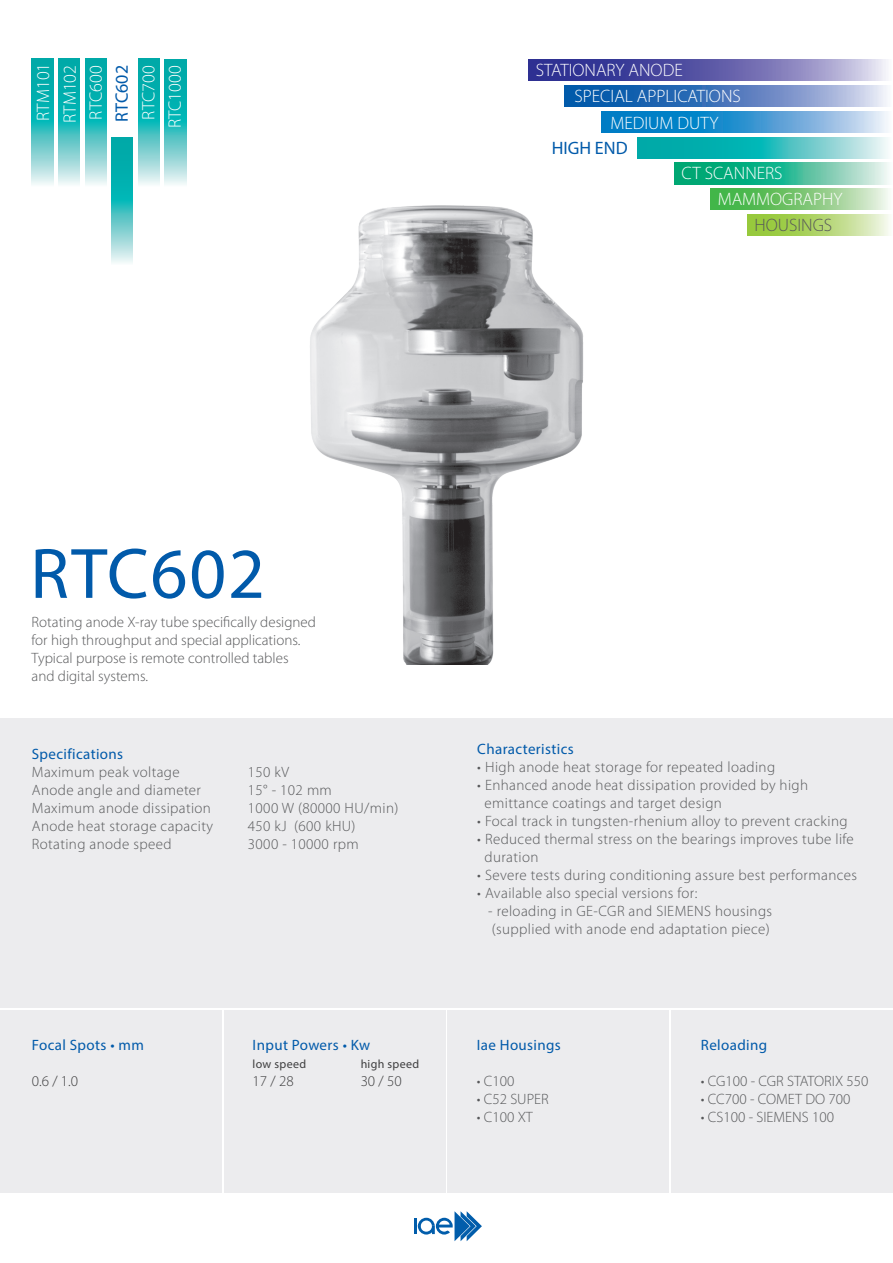
<style>
.page{position:relative;width:893px;height:1263px;background:#fff}
.page>*{position:absolute;margin:0;border:0;box-sizing:border-box;transform-origin:0 0}
.t1{font:72px "Myriad Pro";letter-spacing:.025em;color:#015aaa}
.t2{font:300 18px/25.8px "Myriad Pro";color:#fff}
.t3{font:18px "Myriad Pro";color:#015aaa}
.t4{font:300 18px "Myriad Pro";color:#57585a}
.t5{font:300 15px/18px "Myriad Pro";letter-spacing:.025em;color:#57585a}
.t6{font:300 15px/18px "Myriad Pro";color:#57585a}
.t7{font:15px "Myriad Pro";letter-spacing:.025em;color:#015aaa}
.t8{font:300 15px "Myriad Pro";color:#3e3e3f}
.t9{font:12px "Myriad Pro";letter-spacing:.025em;color:#3e3e3f}
</style>
<div class="page">
<div style="left:0;top:718px;width:893px;height:289px;background:#ececee"></div>
<div style="left:0;top:1009px;width:221px;height:183px;background:#ececee"></div>
<div style="left:672px;top:1009px;width:221px;height:183px;background:#ececee"></div>
<div style="left:224px;top:1009px;width:221px;height:183px;background:#ececee"></div>
<div style="left:448px;top:1009px;width:221px;height:183px;background:#ececee"></div>
<hr style="left:414px;top:1218px;width:3px;height:16px;background:#015dab">
<svg style="left:418px;top:1211px;width:64px;height:30px"></svg>
<img style="left:310px;top:205px;width:273px;height:460px">
<svg style="left:601px;top:111px;width:287px;height:21px;background:#489ed4"></svg>
<svg style="left:638px;top:137px;width:250px;height:21px;background:#42c1c1"></svg>
<svg style="left:674px;top:163px;width:215px;height:21px;background:#46bf9c"></svg>
<svg style="left:711px;top:189px;width:177px;height:21px;background:#82ca7e"></svg>
<svg style="left:747px;top:214px;width:142px;height:22px;background:#b6d878"></svg>
<svg style="left:565px;top:85px;width:322px;height:22px;background:#5684c1"></svg>
<svg style="left:528px;top:60px;width:358px;height:21px;background:#6968af"></svg>
<svg style="left:32px;top:59px;width:21px;height:126px;background:#43c1c1"></svg>
<svg style="left:58px;top:59px;width:22px;height:126px;background:#43c1c1"></svg>
<svg style="left:85px;top:59px;width:21px;height:126px;background:#43c1c1"></svg>
<svg style="left:112px;top:138px;width:21px;height:125px;background:#42c1c1"></svg>
<svg style="left:138px;top:59px;width:21px;height:126px;background:#43c1c1"></svg>
<svg style="left:165px;top:59px;width:21px;height:126px;background:#42c1c1"></svg>
<p class="t2" style="left:30px;top:123px;width:62px;line-height:26.7px;rotate:-90deg">RTM101<br>RTM102</p>
<p class="t2" style="left:135px;top:128px;width:64px;line-height:26.4px;text-align:center;rotate:-90deg">RTC700<br>RTC1000</p>
<p class="t2" style="left:83px;top:119px;width:55px;rotate:-90deg">RTC600</p>
<p class="t3" style="left:111px;top:122px;width:58px;rotate:-90deg">RTC602</p>
<p class="t2" style="left:536px;top:57px;width:148px">STATIONARY ANODE</p>
<p class="t2" style="left:574px;top:83px;width:168px">SPECIAL APPLICATIONS</p>
<p class="t2" style="left:610px;top:110px;width:110px">MEDIUM DUTY</p>
<p class="t3" style="left:552px;top:137px;width:77px">HIGH END</p>
<p class="t2" style="left:718px;top:160px;width:126px;text-indent:-37px">CT SCANNERS<br>MAMMOGRAPHY</p>
<p class="t4" style="left:754px;top:214px;width:79px">HOUSINGS</p>
<h1 class="t1" style="left:30px;top:529px;width:236px">RTC602</h1>
<p class="t6" style="left:32px;top:612px;width:286px">Rotating anode X-ray tube specifically designed for high throughput and special applications.<br>Typical purpose is remote controlled tables<br>and digital systems.</p>
<p class="t7" style="left:32px;top:745px;width:93px">Specifications</p>
<p class="t5" style="left:32px;top:763px;width:149px">Maximum peak voltage</p>
<p class="t5" style="left:248px;top:763px;width:43px">150 kV</p>
<p class="t5" style="left:32px;top:781px;width:171px">Anode angle and diameter</p>
<p class="t5" style="left:248px;top:781px;width:86px">15° - 102 mm</p>
<p class="t5" style="left:32px;top:799px;width:181px">Maximum anode dissipation</p>
<p class="t5" style="left:248px;top:799px;width:152px">1000 W (80000 HU/min)</p>
<p class="t5" style="left:32px;top:817px;width:183px">Anode heat storage capacity</p>
<p class="t5" style="left:248px;top:817px;width:109px">450 kJ (600 kHU)</p>
<p class="t5" style="left:32px;top:835px;width:141px">Rotating anode speed</p>
<p class="t5" style="left:248px;top:835px;width:112px">3000 - 10000 rpm</p>
<p class="t7" style="left:32px;top:1036px;width:114px">Focal Spots • mm</p>
<p class="t8" style="left:32px;top:1072px;width:48px">0.6 / 1.0</p>
<p class="t7" style="left:253px;top:1036px;width:119px">Input Powers • Kw</p>
<p class="t9" style="left:253px;top:1056px;width:55px">low speed</p>
<p class="t9" style="left:361px;top:1056px;width:60px">high speed</p>
<p class="t8" style="left:253px;top:1072px;width:43px">17 / 28</p>
<p class="t8" style="left:361px;top:1072px;width:43px">30 / 50</p>
<p class="t7" style="left:477px;top:739px;width:98px">Characteristics</p>
<p class="t5" style="left:477px;top:757px;width:299px">• High anode heat storage for repeated loading</p>
<p class="t5" style="left:485px;top:775px;width:325px;text-indent:-7px">• Enhanced anode heat dissipation provided by high emittance coatings and target design</p>
<p class="t5" style="left:477px;top:811px;width:372px">• Focal track in tungsten-rhenium alloy to prevent cracking</p>
<p class="t5" style="left:485px;top:829px;width:371px;text-indent:-7px">• Reduced thermal stress on the bearings improves tube life duration</p>
<p class="t5" style="left:477px;top:865px;width:381px">• Severe tests during conditioning assure best performances</p>
<p class="t5" style="left:477px;top:883px;width:222px">• Available also special versions for:</p>
<p class="t5" style="left:488px;top:901px;width:285px">- reloading in GE-CGR and SIEMENS housings (supplied with anode end adaptation piece)</p>
<p class="t7" style="left:477px;top:1036px;width:86px">Iae Housings</p>
<p class="t5" style="left:477px;top:1072px;width:39px">• C100</p>
<p class="t6" style="left:477px;top:1090px;width:73px">• C52 SUPER</p>
<p class="t5" style="left:477px;top:1108px;width:58px">• C100 XT</p>
<p class="t7" style="left:701px;top:1036px;width:68px">Reloading</p>
<p class="t6" style="left:701px;top:1072px;width:169px">• CG100 - CGR STATORIX 550</p>
<p class="t6" style="left:701px;top:1090px;width:151px">• CC700 - COMET DO 700</p>
<p class="t6" style="left:701px;top:1108px;width:135px">• CS100 - SIEMENS 100</p>
</div>
